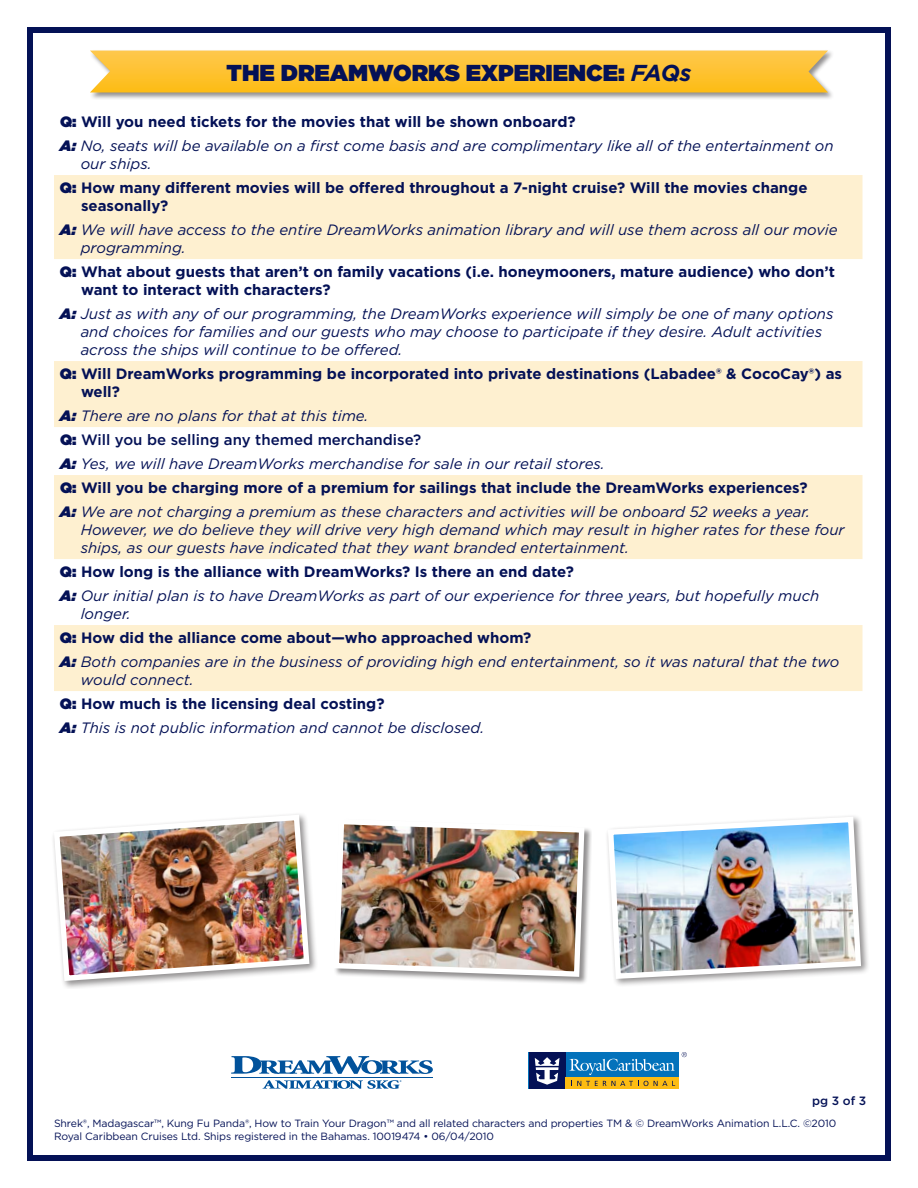
<style>
.page{position:relative;width:918px;height:1188px;background:#fff}
.page>*{position:absolute;margin:0;border:0;box-sizing:border-box;transform-origin:0 0}
.t1{font:900 23.1px "Gotham";color:#041156}
.t2{font:italic 15px/18px "Gotham";color:#041156}
.t3{font:700 15px/18px "Gotham";color:#041156}
.t4{font:500 15px "Gotham";color:#041156}
.t5{font:500 12px "Gotham";color:#041156}
.t6{font:10.5px/12.6px "Gotham";letter-spacing:-.01em;color:#041156}
.s1{font-weight:700;font-style:italic}
.s2{font-weight:900}
</style>
<div class="page">
<div style="left:27px;top:27px;width:864px;height:1134px;border:6px solid #041156"></div>
<div style="left:605px;top:814px;width:265px;height:174px;background:#231f20;opacity:.5"></div>
<img style="left:605px;top:814px;width:259px;height:168px">
<div style="left:333px;top:818px;width:259px;height:167px;background:#231f20;opacity:.5"></div>
<img style="left:333px;top:818px;width:254px;height:162px">
<div style="left:51px;top:812px;width:267px;height:177px;background:#231f20;opacity:.5"></div>
<img style="left:51px;top:812px;width:261px;height:172px">
<svg style="left:54px;top:175px;width:808px;height:516px;fill:#fef0d0"></svg>
<div style="left:88px;top:49px;width:746px;height:51px;background:#231f20;opacity:.5"></div>
<svg style="left:90px;top:51px;width:738px;height:41px"></svg>
<div style="left:529px;top:1052px;width:150px;height:37px;background:#0372bb"></div>
<div style="left:529px;top:1052px;width:37px;height:37px;background:#041156"></div>
<div style="left:566px;top:1078px;width:113px;height:11px;background:#fdbc12"></div>
<svg style="left:571px;top:1081px;width:77px;height:5px"></svg>
<svg style="left:654px;top:1081px;width:21px;height:5px"></svg>
<svg style="left:535px;top:1057px;width:24px;height:28px"></svg>
<svg style="left:569px;top:1059px;width:106px;height:16px"></svg>
<svg style="left:682px;top:1052px;width:5px;height:5px"></svg>
<svg style="left:231px;top:1056px;width:202px;height:18px"></svg>
<hr style="left:231px;top:1078px;width:202px;height:1px;background:#01529b">
<svg style="left:263px;top:1080px;width:138px;height:9px"></svg>
<p class="t1" style="left:227px;top:56px;width:466px">THE DREAMWORKS EXPERIENCE: <span class="s1">FAQs</span></p>
<p class="t3" style="left:60px;top:113px;width:517px"><span class="s2">Q:</span> Will you need tickets for the movies that will be shown onboard?</p>
<p class="t2" style="left:81px;top:136px;width:755px;text-indent:-21px"><span class="s2">A:</span> No, seats will be available on a first come basis and are complimentary like all of the entertainment on our ships.</p>
<p class="t3" style="left:81px;top:179px;width:728px;text-indent:-21px"><span class="s2">Q:</span> How many different movies will be offered throughout a 7-night cruise? Will the movies change seasonally?</p>
<p class="t2" style="left:81px;top:220px;width:759px;text-indent:-21px"><span class="s2">A:</span> We will have access to the entire DreamWorks animation library and will use them across all our movie programming.</p>
<p class="t3" style="left:81px;top:263px;width:755px;text-indent:-21px"><span class="s2">Q:</span> What about guests that aren’t on family vacations (i.e. honeymooners, mature audience) who don’t want to interact with characters?</p>
<p class="t2" style="left:81px;top:304px;width:754px;text-indent:-21px"><span class="s2">A:</span> Just as with any of our programming, the DreamWorks experience will simply be one of many options and choices for families and our guests who may choose to participate if they desire. Adult activities across the ships will continue to be offered.</p>
<p class="t3" style="left:81px;top:365px;width:763px;text-indent:-21px"><span class="s2">Q:</span> Will DreamWorks programming be incorporated into private destinations (Labadee® &amp; CocoCay®) as well?</p>
<p class="t2" style="left:60px;top:406px;width:310px"><span class="s2">A:</span> There are no plans for that at this time.</p>
<p class="t4" style="left:60px;top:430px;width:363px"><span class="s2">Q:</span> Will you be selling any themed merchandise?</p>
<p class="t2" style="left:60px;top:454px;width:546px"><span class="s2">A:</span> Yes, we will have DreamWorks merchandise for sale in our retail stores.</p>
<p class="t3" style="left:60px;top:479px;width:749px"><span class="s2">Q:</span> Will you be charging more of a premium for sailings that include the DreamWorks experiences?</p>
<p class="t2" style="left:81px;top:502px;width:765px;text-indent:-21px"><span class="s2">A:</span> We are not charging a premium as these characters and activities will be onboard 52 weeks a year.<br>However, we do believe they will drive very high demand which may result in higher rates for these four ships, as our guests have indicated that they want branded entertainment.</p>
<p class="t3" style="left:60px;top:563px;width:515px"><span class="s2">Q:</span> How long is the alliance with DreamWorks? Is there an end date?</p>
<p class="t2" style="left:81px;top:586px;width:740px;text-indent:-21px"><span class="s2">A:</span> Our initial plan is to have DreamWorks as part of our experience for three years, but hopefully much longer.</p>
<p class="t3" style="left:60px;top:629px;width:473px"><span class="s2">Q:</span> How did the alliance come about—who approached whom?</p>
<p class="t2" style="left:81px;top:652px;width:760px;text-indent:-21px"><span class="s2">A:</span> Both companies are in the business of providing high end entertainment, so it was natural that the two would connect.</p>
<p class="t3" style="left:60px;top:695px;width:326px"><span class="s2">Q:</span> How much is the licensing deal costing?</p>
<p class="t2" style="left:60px;top:718px;width:426px"><span class="s2">A:</span> This is not public information and cannot be disclosed.</p>
<p class="t5" style="left:812px;top:1093px;width:56px">pg 3 of 3</p>
<p class="t6" style="left:54px;top:1117px;width:784px">Shrek®, Madagascar™, Kung Fu Panda®, How to Train Your Dragon™ and all related characters and properties TM &amp; © DreamWorks Animation L.L.C. ©2010<br>Royal Caribbean Cruises Ltd. Ships registered in the Bahamas. 10019474 • 06/04/2010</p>
</div>
